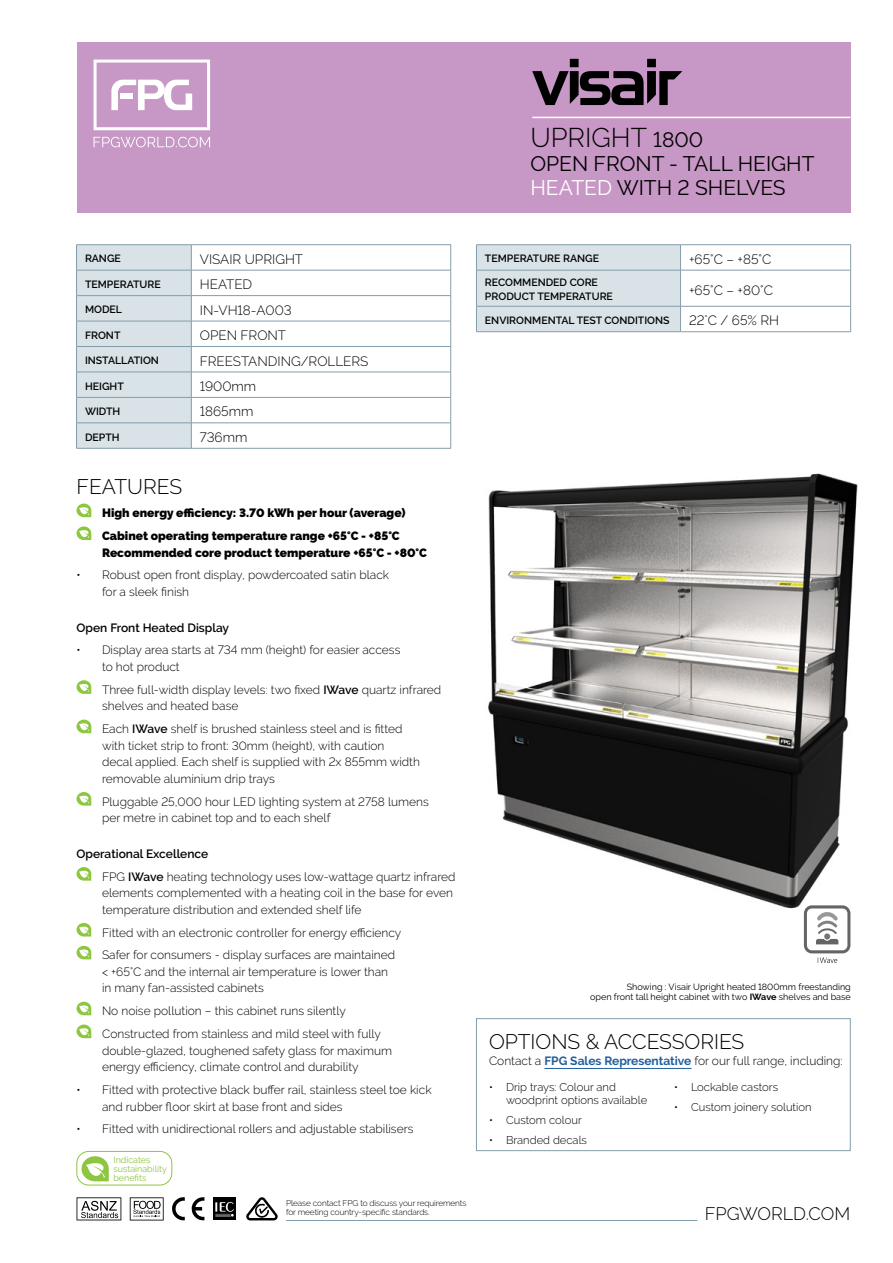
<style>
.page{position:relative;width:893px;height:1263px;background:#fff}
.page>*{position:absolute;margin:0;border:0;box-sizing:border-box;transform-origin:0 0}
.t1{font:300 27px "Raleway";color:#000}
.t2{font:21px/24px "Raleway";color:#000}
.t3{font:300 21px "Raleway";color:#000}
.t4{font:300 18px "Raleway";color:#000}
.t5{font:300 13.5px "Raleway";color:#000}
.t6{font:300 12px/16.5px "Raleway";color:#000}
.t7{font:800 12px/23px "Raleway";color:#000}
.t8{font:600 12px "Raleway";color:#000}
.t9{font:300 11.25px/13.5px "Raleway";color:#000}
.t10{font:600 10.5px/13.5px "Raleway";color:#000}
.t11{font:9px/10.8px "Raleway";color:#000;text-align:right}
.t12{font:9px/9px "Raleway";color:#8dc63f}
.t13{font:300 8.25px/9px "Raleway";letter-spacing:-.01em;color:#000}
.s1{font-weight:400;font-size:21px}
.s2{color:#fff}
.s3{font-weight:600}
.s4{font-weight:700}
.s5{font-weight:700;color:#215e9e}
</style>
<div class="page">
<hr style="left:286px;top:1220px;width:411px;height:1px;background:#849daa">
<svg style="left:77px;top:1197px;width:44px;height:23px"></svg>
<svg style="left:130px;top:1197px;width:34px;height:23px"></svg>
<svg style="left:192px;top:1197px;width:12px;height:23px"></svg>
<svg style="left:172px;top:1197px;width:13px;height:23px"></svg>
<div style="left:213px;top:1197px;width:23px;height:23px;background:#000"></div>
<svg style="left:215px;top:1202px;width:19px;height:15px"></svg>
<svg style="left:246px;top:1197px;width:32px;height:23px"></svg>
<div style="left:77px;top:43px;width:773px;height:170px;background:#c797c5"></div>
<svg style="left:94px;top:137px;width:116px;height:10px"></svg>
<svg style="left:94px;top:60px;width:116px;height:70px"></svg>
<div style="left:476px;top:1018px;width:374px;height:133px;border:1px solid #849daa"></div>
<img style="left:488px;top:473px;width:370px;height:450px">
<hr style="left:476px;top:244px;width:205px;height:1px;background:#849daa">
<hr style="left:681px;top:244px;width:170px;height:1px;background:#849daa">
<svg style="left:850px;top:245px;width:1px;height:25px"></svg>
<svg style="left:476px;top:245px;width:205px;height:87px;background:#d4dfe4"></svg>
<hr style="left:681px;top:270px;width:170px;height:1px;background:#849daa">
<hr style="left:681px;top:306px;width:170px;height:1px;background:#849daa">
<hr style="left:850px;top:270px;width:1px;height:36px;background:#849daa">
<svg style="left:850px;top:306px;width:1px;height:25px"></svg>
<hr style="left:681px;top:331px;width:170px;height:1px;background:#849daa">
<hr style="left:76px;top:244px;width:115px;height:1px;background:#849daa">
<hr style="left:76px;top:448px;width:115px;height:1px;background:#849daa">
<svg style="left:76px;top:245px;width:116px;height:203px;background:#d3dee3"></svg>
<hr style="left:191px;top:244px;width:260px;height:1px;background:#849daa">
<svg style="left:450px;top:245px;width:1px;height:203px"></svg>
<hr style="left:191px;top:270px;width:260px;height:1px;background:#849daa">
<hr style="left:191px;top:295px;width:260px;height:1px;background:#849daa">
<hr style="left:191px;top:321px;width:260px;height:1px;background:#849daa">
<hr style="left:191px;top:346px;width:260px;height:1px;background:#849daa">
<hr style="left:191px;top:372px;width:260px;height:1px;background:#849daa">
<hr style="left:191px;top:397px;width:260px;height:1px;background:#849daa">
<hr style="left:191px;top:423px;width:260px;height:1px;background:#849daa">
<hr style="left:191px;top:448px;width:260px;height:1px;background:#849daa">
<svg style="left:82px;top:1156px;width:27px;height:25px"></svg>
<div style="left:77px;top:1151px;width:95px;height:34px;border:1px solid #8dc63f;border-radius:12px"></div>
<svg style="left:77px;top:504px;width:14px;height:13px"></svg>
<svg style="left:77px;top:526px;width:14px;height:14px"></svg>
<svg style="left:77px;top:680px;width:14px;height:14px"></svg>
<svg style="left:77px;top:720px;width:14px;height:13px"></svg>
<svg style="left:77px;top:792px;width:14px;height:14px"></svg>
<svg style="left:77px;top:867px;width:14px;height:14px"></svg>
<svg style="left:77px;top:923px;width:14px;height:13px"></svg>
<svg style="left:77px;top:946px;width:14px;height:13px"></svg>
<svg style="left:77px;top:1002px;width:14px;height:13px"></svg>
<svg style="left:77px;top:1024px;width:14px;height:14px"></svg>
<hr style="left:532px;top:117px;width:318px;height:1px;background:#fff">
<svg style="left:532px;top:59px;width:150px;height:46px"></svg>
<hr style="left:544px;top:1068px;width:147px;height:1px;background:#215e9e">
<svg style="left:804px;top:905px;width:46px;height:58px"></svg>
<h1 class="t1" style="left:530px;top:122px;width:174px">UPRIGHT <span class="s1">1800</span></h1>
<h2 class="t2" style="left:530px;top:152px;width:286px">OPEN FRONT - TALL HEIGHT<br><span class="s2">HEATED</span> WITH 2 SHELVES</h2>
<p class="t10" style="left:85px;top:252px;width:37px">RANGE</p>
<p class="t5" style="left:200px;top:251px;width:105px">VISAIR UPRIGHT</p>
<p class="t10" style="left:85px;top:277px;width:77px">TEMPERATURE</p>
<p class="t5" style="left:200px;top:277px;width:54px">HEATED</p>
<p class="t10" style="left:85px;top:303px;width:39px">MODEL</p>
<p class="t5" style="left:200px;top:302px;width:93px">IN-VH18-A003</p>
<p class="t10" style="left:85px;top:328px;width:37px">FRONT</p>
<p class="t5" style="left:200px;top:327px;width:88px">OPEN FRONT</p>
<p class="t10" style="left:85px;top:354px;width:75px">INSTALLATION</p>
<p class="t5" style="left:200px;top:353px;width:170px">FREESTANDING/ROLLERS</p>
<p class="t10" style="left:85px;top:379px;width:40px">HEIGHT</p>
<p class="t5" style="left:200px;top:378px;width:58px">1900mm</p>
<p class="t10" style="left:85px;top:405px;width:37px">WIDTH</p>
<p class="t5" style="left:200px;top:404px;width:55px">1865mm</p>
<p class="t10" style="left:85px;top:430px;width:36px">DEPTH</p>
<p class="t5" style="left:200px;top:429px;width:49px">736mm</p>
<h2 class="t3" style="left:77px;top:475px;width:107px">FEATURES</h2>
<p class="t7" style="left:102px;top:501px;width:305px">High energy efficiency: 3.70 kWh per hour (average)<br>Cabinet operating temperature range +65°C - +85°C</p>
<p class="t7" style="left:102px;top:541px;width:327px">Recommended core product temperature +65°C - +80°C</p>
<p class="t6" style="left:102px;top:567px;width:289px;text-indent:-26px">• Robust open front display, powdercoated satin black for a sleek finish</p>
<p class="t8" style="left:77px;top:620px;width:154px">Open Front Heated Display</p>
<p class="t6" style="left:102px;top:642px;width:300px;text-indent:-26px">• Display area starts at 734 mm (height) for easier access to hot product</p>
<p class="t6" style="left:102px;top:681px;width:341px">Three full-width display levels: two fixed <span class="s3">IWave</span> quartz infrared shelves and heated base</p>
<p class="t6" style="left:102px;top:721px;width:319px">Each <span class="s3">IWave</span> shelf is brushed stainless steel and is fitted with ticket strip to front: 30mm (height), with caution<br>decal applied. Each shelf is supplied with 2x 855mm width removable aluminium drip trays</p>
<p class="t6" style="left:102px;top:793px;width:328px">Pluggable 25,000 hour LED lighting system at 2758 lumens per metre in cabinet top and to each shelf</p>
<p class="t6" style="left:102px;top:842px;width:355px;line-height:23px;text-indent:-26px"><span class="s3">Operational Excellence<br></span>FPG <span class="s3">IWave</span> heating technology uses low-wattage quartz infrared</p>
<p class="t6" style="left:102px;top:885px;width:352px">elements complemented with a heating coil in the base for even temperature distribution and extended shelf life</p>
<p class="t6" style="left:102px;top:921px;width:301px;line-height:23px">Fitted with an electronic controller for energy efficiency<br>Safer for consumers - display surfaces are maintained</p>
<p class="t6" style="left:102px;top:963px;width:288px">&lt; +65°C and the internal air temperature is lower than in many fan-assisted cabinets</p>
<p class="t6" style="left:102px;top:999px;width:280px;line-height:23px">No noise pollution – this cabinet runs silently<br>Constructed from stainless and mild steel with fully</p>
<p class="t6" style="left:102px;top:1042px;width:292px">double-glazed, toughened safety glass for maximum energy efficiency, climate control and durability</p>
<p class="t6" style="left:102px;top:1081px;width:331px;text-indent:-26px">• Fitted with protective black buffer rail, stainless steel toe kick and rubber floor skirt at base front and sides</p>
<p class="t6" style="left:77px;top:1121px;width:338px">• Fitted with unidirectional rollers and adjustable stabilisers</p>
<p class="t12" style="left:113px;top:1155px;width:55px">Indicates sustainability benefits</p>
<p class="t13" style="left:286px;top:1198px;width:182px">Please contact FPG to discuss your requirements for meeting country-specific standards.</p>
<p class="t10" style="left:485px;top:252px;width:116px">TEMPERATURE RANGE</p>
<p class="t5" style="left:689px;top:251px;width:84px">+65°C – +85°C</p>
<p class="t10" style="left:485px;top:276px;width:129px">RECOMMENDED CORE<br>PRODUCT TEMPERATURE</p>
<p class="t5" style="left:689px;top:282px;width:86px">+65°C – +80°C</p>
<p class="t10" style="left:485px;top:313px;width:186px">ENVIRONMENTAL TEST CONDITIONS</p>
<p class="t5" style="left:689px;top:313px;width:92px">22˚C / 65% RH</p>
<p class="t11" style="left:590px;top:981px;width:262px">Showing : Visair Upright heated 1800mm freestanding<br>open front tall height cabinet with two <span class="s4">IWave</span> shelves and base</p>
<h2 class="t3" style="left:489px;top:1029px;width:257px">OPTIONS &amp; ACCESSORIES</h2>
<p class="t6" style="left:489px;top:1053px;width:355px">Contact a <span class="s5">FPG Sales Representative</span> for our full range, including:</p>
<p class="t9" style="left:506px;top:1080px;width:143px;text-indent:-17px">• Drip trays: Colour and woodprint options available</p>
<p class="t9" style="left:489px;top:1113px;width:94px">• Custom colour</p>
<p class="t9" style="left:489px;top:1133px;width:99px">• Branded decals</p>
<p class="t9" style="left:674px;top:1080px;width:106px">• Lockable castors</p>
<p class="t9" style="left:674px;top:1100px;width:139px">• Custom joinery solution</p>
<h3 class="t4" style="left:705px;top:1203px;width:147px">FPGWORLD.COM</h3>
</div>
